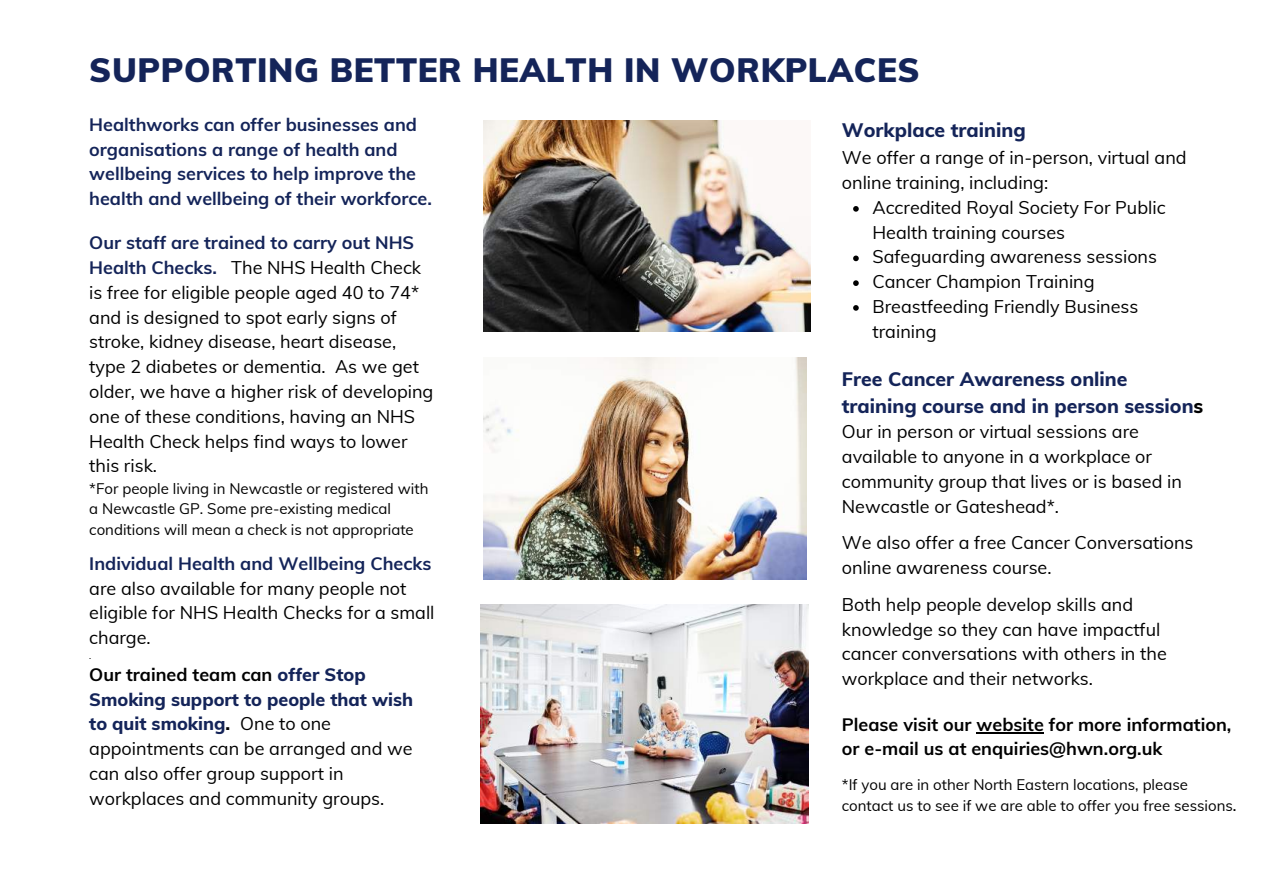
<style>
.page{position:relative;width:1263px;height:894px;background:#fff}
.page>*{position:absolute;margin:0;border:0;box-sizing:border-box;transform-origin:0 0}
.t1{font:900 33px "Muli";letter-spacing:.02em;color:#142459}
.t2{font:800 19.5px/27px "Muli";color:#142459}
.t3{font:18px/24.8px "Muli";color:#000}
.t4{font:700 18px/24.8px "Muli";color:#142459}
.t5{font:700 18px/24.5px "Muli";color:#000}
.t6{font:15px/20.2px "Muli";color:#000}
.t7{font:9px "Muli";color:#000}
.s1{font-weight:700;color:#142459}
.s2{font-weight:700}
.s3{font-weight:800;color:#142459}
.s4{font-weight:800}
.s5{color:#000}
.s6{font-weight:600}
</style>
<div class="page">
<img style="left:483px;top:120px;width:327px;height:212px">
<img style="left:481px;top:604px;width:327px;height:218px">
<img style="left:483px;top:357px;width:323px;height:222px">
<hr style="left:977px;top:732px;width:67px;height:2px;background:#000">
<svg style="left:853px;top:206px;width:6px;height:5px"></svg>
<svg style="left:853px;top:255px;width:6px;height:6px"></svg>
<svg style="left:853px;top:280px;width:6px;height:6px"></svg>
<svg style="left:853px;top:305px;width:6px;height:5px"></svg>
<h1 class="t1" style="left:89px;top:49px;width:832px">SUPPORTING BETTER HEALTH IN WORKPLACES</h1>
<p class="t4" style="left:89px;top:112px;width:344px">Healthworks can offer businesses and organisations a range of health and wellbeing services to help improve the health and wellbeing of their workforce.</p>
<p class="t3" style="left:89px;top:230px;width:346px"><span class="s1">Our staff are trained to carry out NHS Health Checks.</span> The NHS Health Check is free for eligible people aged 40 to 74* and is designed to spot early signs of stroke, kidney disease, heart disease, type 2 diabetes or dementia. As we get older, we have a higher risk of developing one of these conditions, having an NHS Health Check helps find ways to lower this risk.</p>
<p class="t6" style="left:89px;top:478px;width:341px">*For people living in Newcastle or registered with a Newcastle GP. Some pre-existing medical conditions will mean a check is not appropriate</p>
<p class="t4" style="left:89px;top:550px;width:344px">Individual Health and Wellbeing Checks</p>
<p class="t3" style="left:89px;top:575px;width:347px">are also available for many people not eligible for NHS Health Checks for a small charge.</p>
<p class="t7" style="left:89px;top:650px;width:4px">.</p>
<p class="t3" style="left:89px;top:661px;width:325px"><span class="s2">Our trained team can</span> <span class="s3">offer Stop<br>Smoking support to people that wish to quit smoking</span><span class="s4">.</span> One to one appointments can be arranged and we can also offer group support in workplaces and community groups.</p>
<p class="t2" style="left:842px;top:116px;width:185px">Workplace training</p>
<p class="t3" style="left:842px;top:145px;width:346px">We offer a range of in-person, virtual and online training, including:</p>
<p class="t3" style="left:872px;top:195px;width:295px">Accredited Royal Society For Public<br>Health training courses<br>Safeguarding awareness sessions<br>Cancer Champion Training<br>Breastfeeding Friendly Business training</p>
<p class="t2" style="left:842px;top:365px;width:363px">Free Cancer Awareness online training course and in person session<span class="s5">s</span></p>
<p class="t3" style="left:842px;top:419px;width:342px">Our in person or virtual sessions are available to anyone in a workplace or community group that lives or is based in Newcastle or Gateshead*.</p>
<p class="t3" style="left:842px;top:530px;width:353px">We also offer a free Cancer Conversations online awareness course.</p>
<p class="t3" style="left:842px;top:591px;width:326px">Both help people develop skills and knowledge so they can have impactful cancer conversations with others in the workplace and their networks.</p>
<p class="t5" style="left:842px;top:711px;width:391px">Please visit our website for more information, or e-mail us at enquiries@hwn.org.uk</p>
<p class="t6" style="left:842px;top:773px;width:396px;line-height:21px">*If you are in other North Eastern locations, please contact us to see if we are able to offer you free sessions<span class="s6">.</span></p>
</div>
